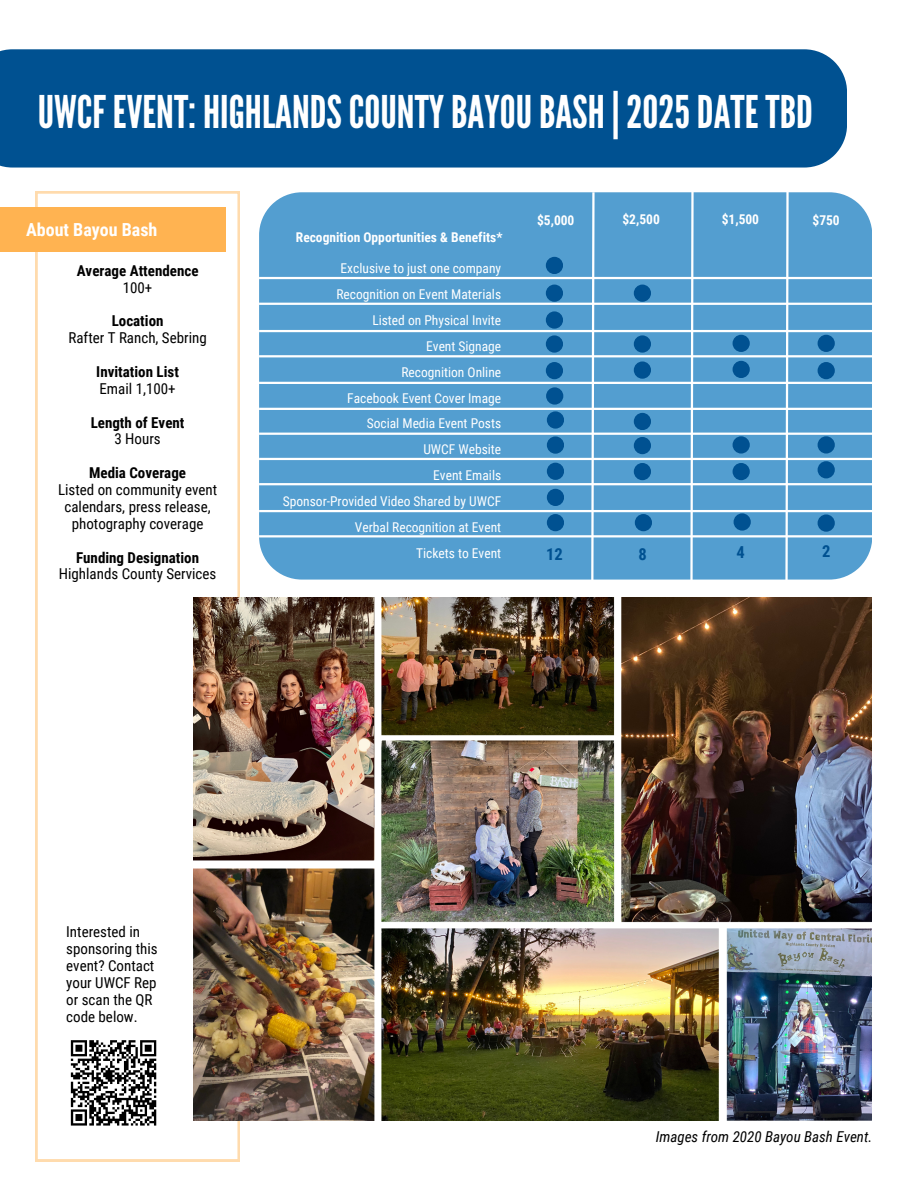
<style>
.page{position:relative;width:918px;height:1188px;background:#fff}
.page>*{position:absolute;margin:0;border:0;box-sizing:border-box;transform-origin:0 0}
.t1{font:45px "League Gothic";color:#fff}
.t2{font:700 18px "Roboto Condensed";color:#fff}
.t3{font:700 16.5px "Roboto Condensed";color:#005191}
.t4{font:15px/16.8px "Roboto Condensed";color:#000;text-align:center}
.t5{font:700 15px "Roboto Condensed";color:#000}
.t6{font:italic 15px "Roboto Condensed";color:#000}
.t7{font:13.5px "Roboto Condensed";color:#fff}
.t8{font:700 13.5px "Roboto Condensed";color:#fff}
</style>
<div class="page">
<div style="left:0;top:49px;width:847px;height:119px;background:#005191"></div>
<svg style="left:36px;top:191px;width:203px;height:970px"></svg>
<div style="left:0;top:207px;width:226px;height:44px;background:#ffb351"></div>
<div style="left:259px;top:192px;width:613px;height:388px;background:#539ed0"></div>
<svg style="left:784px;top:192px;width:6px;height:388px"></svg>
<svg style="left:689px;top:192px;width:6px;height:388px"></svg>
<img style="left:193px;top:597px;width:679px;height:524px">
<svg style="left:590px;top:192px;width:6px;height:388px"></svg>
<hr style="left:259px;top:277px;width:659px;height:2px;background:#fff">
<hr style="left:259px;top:303px;width:659px;height:2px;background:#fff">
<hr style="left:259px;top:330px;width:659px;height:2px;background:#fff">
<hr style="left:259px;top:355px;width:659px;height:2px;background:#fff">
<hr style="left:259px;top:382px;width:659px;height:2px;background:#fff">
<hr style="left:259px;top:408px;width:659px;height:2px;background:#fff">
<hr style="left:259px;top:433px;width:659px;height:2px;background:#fff">
<hr style="left:259px;top:458px;width:659px;height:2px;background:#fff">
<hr style="left:259px;top:483px;width:659px;height:2px;background:#fff">
<hr style="left:259px;top:510px;width:659px;height:2px;background:#fff">
<hr style="left:259px;top:535px;width:659px;height:2px;background:#fff">
<div style="left:546px;top:257px;width:17px;height:17px;background:#005191;border-radius:50%"></div>
<div style="left:546px;top:285px;width:17px;height:17px;background:#005191;border-radius:50%"></div>
<div style="left:546px;top:311px;width:17px;height:18px;background:#005191;border-radius:50%"></div>
<div style="left:546px;top:335px;width:17px;height:18px;background:#005191;border-radius:50%"></div>
<div style="left:546px;top:362px;width:17px;height:17px;background:#005191;border-radius:50%"></div>
<div style="left:546px;top:387px;width:17px;height:18px;background:#005191;border-radius:50%"></div>
<div style="left:547px;top:411px;width:17px;height:18px;background:#005191;border-radius:50%"></div>
<div style="left:547px;top:436px;width:17px;height:18px;background:#005191;border-radius:50%"></div>
<div style="left:547px;top:463px;width:17px;height:17px;background:#005191;border-radius:50%"></div>
<div style="left:547px;top:489px;width:17px;height:17px;background:#005191;border-radius:50%"></div>
<div style="left:547px;top:514px;width:17px;height:17px;background:#005191;border-radius:50%"></div>
<div style="left:634px;top:285px;width:17px;height:17px;background:#005191;border-radius:50%"></div>
<div style="left:634px;top:335px;width:17px;height:18px;background:#005191;border-radius:50%"></div>
<div style="left:634px;top:361px;width:17px;height:18px;background:#005191;border-radius:50%"></div>
<div style="left:634px;top:413px;width:17px;height:17px;background:#005191;border-radius:50%"></div>
<div style="left:634px;top:437px;width:17px;height:17px;background:#005191;border-radius:50%"></div>
<div style="left:634px;top:463px;width:17px;height:17px;background:#005191;border-radius:50%"></div>
<div style="left:635px;top:514px;width:17px;height:17px;background:#005191;border-radius:50%"></div>
<div style="left:733px;top:335px;width:17px;height:17px;background:#005191;border-radius:50%"></div>
<div style="left:733px;top:361px;width:17px;height:17px;background:#005191;border-radius:50%"></div>
<div style="left:733px;top:436px;width:17px;height:18px;background:#005191;border-radius:50%"></div>
<div style="left:734px;top:513px;width:17px;height:18px;background:#005191;border-radius:50%"></div>
<div style="left:818px;top:335px;width:17px;height:17px;background:#005191;border-radius:50%"></div>
<div style="left:818px;top:362px;width:17px;height:17px;background:#005191;border-radius:50%"></div>
<div style="left:733px;top:463px;width:17px;height:17px;background:#005191;border-radius:50%"></div>
<div style="left:818px;top:436px;width:17px;height:18px;background:#005191;border-radius:50%"></div>
<div style="left:818px;top:514px;width:17px;height:18px;background:#005191;border-radius:50%"></div>
<div style="left:818px;top:461px;width:17px;height:17px;background:#005191;border-radius:50%"></div>
<div style="left:66px;top:1036px;width:95px;height:94px;background:#fff"></div>
<svg style="left:70px;top:1040px;width:87px;height:86px"></svg>
<h1 class="t1" style="left:38px;top:86px;width:777px">UWCF EVENT:HIGHLANDSCOUNTYBAYOUBASH|2025DATETBD</h1>
<p class="t2" style="left:26px;top:219px;width:133px">About Bayou Bash</p>
<p class="t5" style="left:77px;top:262px;width:123px">Average Attendence</p>
<p class="t4" style="left:123px;top:279px;width:31px">100+</p>
<p class="t5" style="left:112px;top:312px;width:53px">Location</p>
<p class="t4" style="left:68px;top:330px;width:140px">Rafter T Ranch, Sebring</p>
<p class="t5" style="left:96px;top:363px;width:84px">Invitation List</p>
<p class="t4" style="left:100px;top:380px;width:78px">Email 1,100+</p>
<p class="t5" style="left:91px;top:414px;width:95px">Length of Event</p>
<p class="t4" style="left:114px;top:431px;width:48px">3 Hours</p>
<p class="t5" style="left:89px;top:464px;width:98px">Media Coverage</p>
<p class="t4" style="left:58px;top:482px;width:161px">Listed on community event calendars, press release, photography coverage</p>
<p class="t5" style="left:76px;top:549px;width:124px">Funding Designation</p>
<p class="t4" style="left:59px;top:566px;width:159px">Highlands County Services</p>
<p class="t8" style="left:537px;top:213px;width:39px">$5,000</p>
<h3 class="t8" style="left:622px;top:211px;width:39px">$2,500</h3>
<p class="t8" style="left:722px;top:212px;width:39px">$1,500</p>
<h2 class="t8" style="left:813px;top:213px;width:29px">$750</h2>
<h3 class="t8" style="left:618px;top:211px;width:39px">$1,500</h3>
<p class="t8" style="left:716px;top:211px;width:29px">$750</p>
<h3 class="t8" style="left:431px;top:222px;width:39px">$5,000</h3>
<h3 class="t8" style="left:516px;top:220px;width:39px">$2,500</h3>
<h3 class="t8" style="left:296px;top:229px;width:208px">Recognition Opportunities &amp; Benefits*</h3>
<p class="t7" style="left:341px;top:261px;width:162px">Exclusive to just one company</p>
<p class="t7" style="left:336px;top:287px;width:166px">Recognition on Event Materials</p>
<p class="t7" style="left:372px;top:312px;width:130px">Listed on Physical Invite</p>
<p class="t7" style="left:426px;top:338px;width:77px">Event Signage</p>
<p class="t7" style="left:401px;top:364px;width:101px">Recognition Online</p>
<p class="t7" style="left:347px;top:390px;width:155px">Facebook Event Cover Image</p>
<p class="t7" style="left:367px;top:416px;width:136px">Social Media Event Posts</p>
<p class="t7" style="left:423px;top:442px;width:79px">UWCF Website</p>
<p class="t7" style="left:433px;top:468px;width:70px">Event Emails</p>
<p class="t7" style="left:283px;top:494px;width:220px">Sponsor-Provided Video Shared by UWCF</p>
<p class="t7" style="left:355px;top:519px;width:148px">Verbal Recognition at Event</p>
<h3 class="t7" style="left:416px;top:545px;width:87px">Tickets to Event</h3>
<p class="t3" style="left:546px;top:544px;width:18px">12</p>
<h3 class="t3" style="left:639px;top:544px;width:10px">8</h3>
<h3 class="t3" style="left:736px;top:543px;width:10px">4</h3>
<p class="t3" style="left:822px;top:542px;width:10px">2</p>
<h3 class="t4" style="left:66px;top:924px;width:93px;text-align:left">Interested in sponsoring this event? Contact your UWCF Rep or scan the QR code below.</h3>
<p class="t6" style="left:656px;top:1128px;width:218px">Images from 2020 Bayou Bash Event.</p>
</div>
